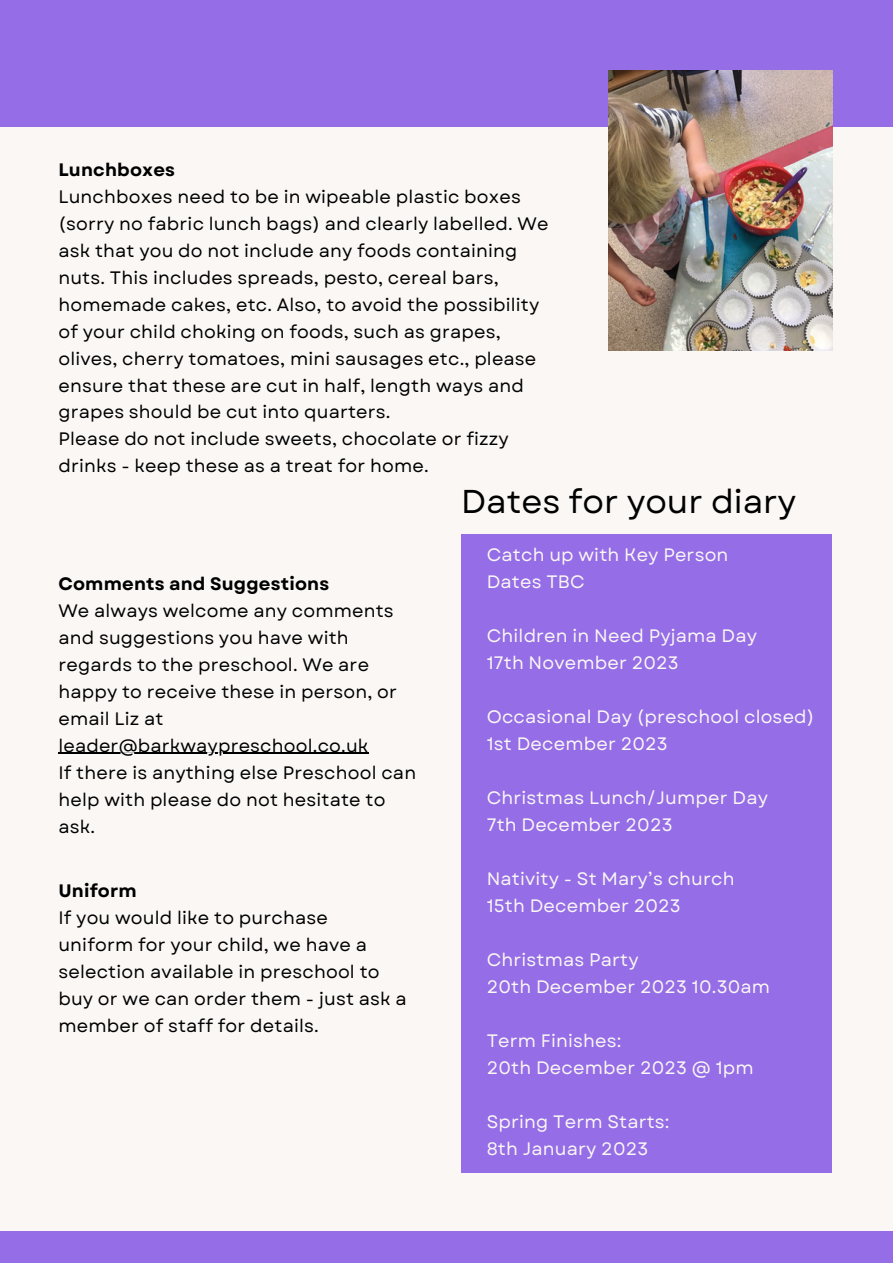
<style>
.page{position:relative;width:893px;height:1264px;background:#fff}
.page>*{position:absolute;margin:0;border:0;box-sizing:border-box;transform-origin:0 0}
.t1{font:33px "Garet";color:#000}
.t2{font:18px/27px "Garet";letter-spacing:.01em;color:#000}
.t3{font:18px "Garet";letter-spacing:.01em;color:#faf7f5}
.t4{font:700 18px "Garet";letter-spacing:.01em;color:#000}
</style>
<div class="page">
<div style="left:0;top:0;width:892px;height:1262px;background:#faf7f5"></div>
<div style="left:0;top:0;width:892px;height:127px;background:#956de6"></div>
<div style="left:0;top:1231px;width:892px;height:31px;background:#956de6"></div>
<img style="left:608px;top:71px;width:224px;height:280px">
<div style="left:461px;top:534px;width:371px;height:639px;background:#956de6"></div>
<hr style="left:58px;top:752px;width:310px;height:2px;background:#000">
<p class="t4" style="left:58px;top:156px;width:118px">Lunchboxes</p>
<p class="t2" style="left:58px;top:183px;width:491px">Lunchboxes need to be in wipeable plastic boxes (sorry no fabric lunch bags) and clearly labelled. We ask that you do not include any foods containing nuts. This includes spreads, pesto, cereal bars, homemade cakes, etc. Also, to avoid the possibility of your child choking on foods, such as grapes, olives, cherry tomatoes, mini sausages etc., please ensure that these are cut in half, length ways and grapes should be cut into quarters.</p>
<p class="t2" style="left:58px;top:426px;width:452px">Please do not include sweets, chocolate or fizzy drinks - keep these as a treat for home.</p>
<p class="t4" style="left:58px;top:570px;width:272px">Comments and Suggestions</p>
<p class="t2" style="left:58px;top:597px;width:340px">We always welcome any comments and suggestions you have with regards to the preschool. We are happy to receive these in person, or email Liz at leader@barkwaypreschool.co.uk</p>
<p class="t2" style="left:58px;top:759px;width:359px">If there is anything else Preschool can help with please do not hesitate to ask.</p>
<p class="t4" style="left:58px;top:878px;width:80px">Uniform</p>
<p class="t2" style="left:58px;top:904px;width:350px">If you would like to purchase uniform for your child, we have a selection available in preschool to buy or we can order them - just ask a member of staff for details.</p>
<p class="t1" style="left:461px;top:478px;width:336px">Dates for your diary</p>
<p class="t3" style="left:486px;top:542px;width:243px">Catch up with Key Person</p>
<p class="t3" style="left:486px;top:569px;width:100px">Dates TBC</p>
<p class="t3" style="left:486px;top:623px;width:272px">Children in Need Pyjama Day</p>
<p class="t3" style="left:486px;top:650px;width:194px">17th November 2023</p>
<p class="t3" style="left:486px;top:704px;width:329px">Occasional Day (preschool closed)</p>
<p class="t3" style="left:486px;top:731px;width:182px">1st December 2023</p>
<p class="t3" style="left:486px;top:784px;width:283px">Christmas Lunch/Jumper Day</p>
<p class="t3" style="left:486px;top:811px;width:187px">7th December 2023</p>
<p class="t3" style="left:486px;top:865px;width:249px">Nativity - St Mary’s church</p>
<p class="t3" style="left:486px;top:892px;width:195px">15th December 2023</p>
<p class="t3" style="left:486px;top:946px;width:153px">Christmas Party</p>
<p class="t3" style="left:486px;top:973px;width:285px">20th December 2023 10.30am</p>
<p class="t3" style="left:486px;top:1027px;width:136px">Term Finishes:</p>
<p class="t3" style="left:486px;top:1054px;width:268px">20th December 2023 @ 1pm</p>
<p class="t3" style="left:486px;top:1108px;width:184px">Spring Term Starts:</p>
<p class="t3" style="left:486px;top:1135px;width:163px">8th January 2023</p>
</div>
